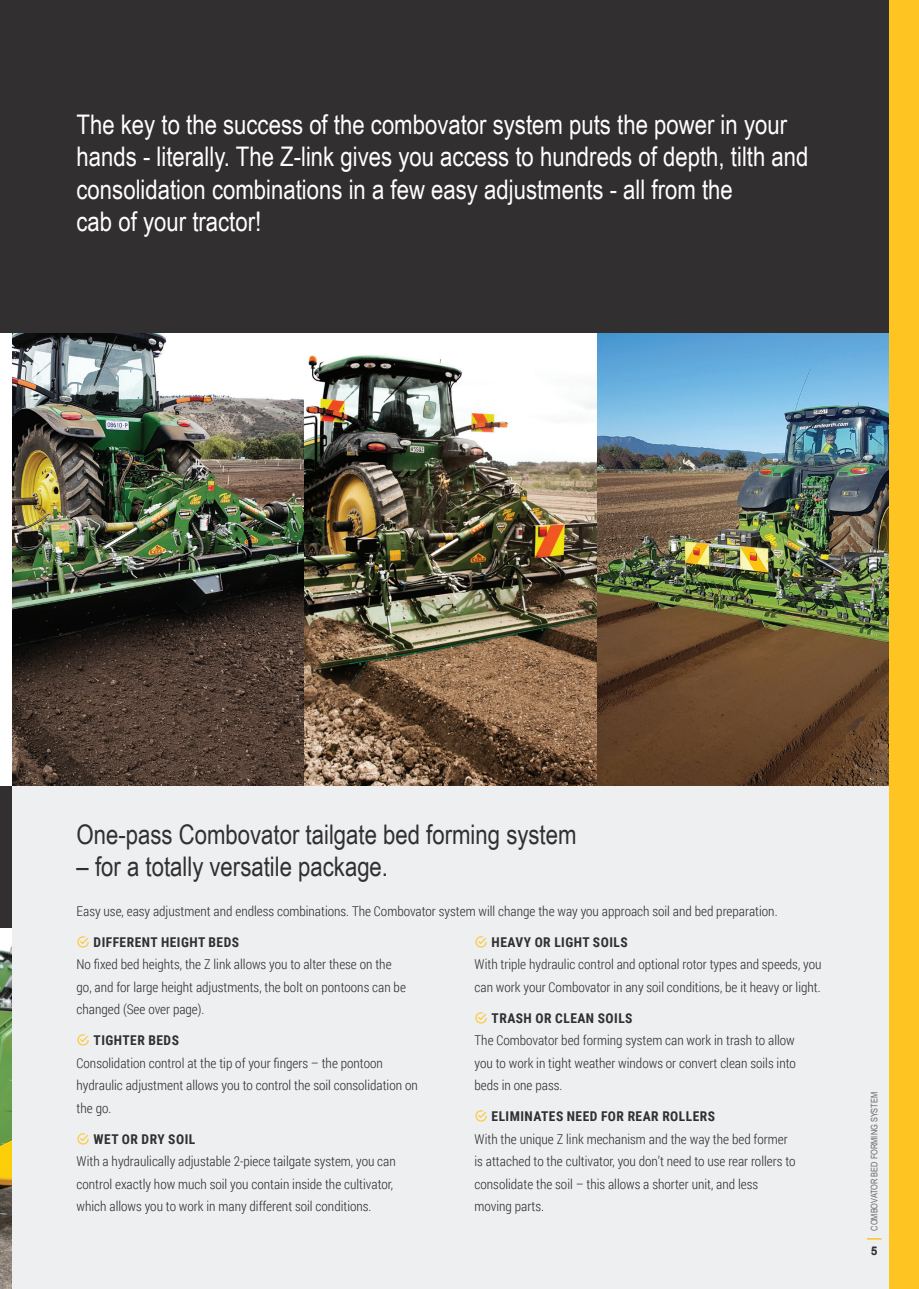
<style>
.page{position:relative;width:919px;height:1289px;background:#fff}
.page>*{position:absolute;margin:0;border:0;box-sizing:border-box;transform-origin:0 0}
.t1{font:27px/32.4px "Arial Narrow";color:#fff}
.t2{font:27px "Arial Narrow";color:#312f30}
.t3{font:300 13.5px/22.5px "Roboto Condensed";color:#312f30}
.t4{font:700 12px "Arial";color:#312f30}
.t5{font:9px "Arial Narrow";color:#66676a}
.s1{color:#fec733}
.s2{font-weight:700}
</style>
<div class="page">
<img style="left:0;top:928px;width:13px;height:360px">
<div style="left:0;top:786px;width:13px;height:142px;background:#312f30"></div>
<img style="left:13px;top:332px;width:876px;height:454px">
<img style="left:305px;top:332px;width:292px;height:454px">
<div style="left:0;top:0;width:918px;height:332px;background:#312f30"></div>
<div style="left:13px;top:786px;width:905px;height:502px;background:#edeff0"></div>
<svg style="left:867px;top:1238px;width:14px;height:1px"></svg>
<div style="left:889px;top:0;width:29px;height:1288px;background:#fec422"></div>
<h1 class="t1" style="left:77px;top:107px;width:733px">The key to the success of the combovator system puts the power in your hands - literally. The Z-link gives you access to hundreds of depth, tilth and consolidation combinations in a few easy adjustments - all from the<br>cab of your tractor!</h1>
<h1 class="t2" style="left:77px;top:814px;width:501px">One-pass Combovator tailgate bed forming system</h1>
<h1 class="t2" style="left:77px;top:846px;width:313px">– for a totally versatile package.</h1>
<p class="t3" style="left:77px;top:899px;width:702px">Easy use, easy adjustment and endless combinations. The Combovator system will change the way you approach soil and bed preparation.</p>
<p class="t3" style="left:77px;top:930px;width:331px"><span class="s1">✔</span> <span class="s2">DIFFERENT HEIGHT BEDS<br></span>No fixed bed heights, the Z link allows you to alter these on the go, and for large height adjustments, the bolt on pontoons can be changed (See over page).</p>
<p class="t3" style="left:77px;top:1028px;width:343px"><span class="s1">✔</span> <span class="s2">TIGHTER BEDS<br></span>Consolidation control at the tip of your fingers – the pontoon hydraulic adjustment allows you to control the soil consolidation on the go.</p>
<p class="t3" style="left:77px;top:1127px;width:321px"><span class="s1">✔</span> <span class="s2">WET OR DRY SOIL<br></span>With a hydraulically adjustable 2-piece tailgate system, you can control exactly how much soil you contain inside the cultivator, which allows you to work in many different soil conditions.</p>
<p class="t3" style="left:474px;top:930px;width:348px"><span class="s1">✔</span> <span class="s2">HEAVY OR LIGHT SOILS<br></span>With triple hydraulic control and optional rotor types and speeds, you can work your Combovator in any soil conditions, be it heavy or light.</p>
<p class="t3" style="left:474px;top:1006px;width:323px"><span class="s1">✔</span> <span class="s2">TRASH OR CLEAN SOILS<br></span>The Combovator bed forming system can work in trash to allow you to work in tight weather windows or convert clean soils into beds in one pass.</p>
<p class="t3" style="left:474px;top:1104px;width:322px"><span class="s1">✔</span> <span class="s2">ELIMINATES NEED FOR REAR ROLLERS<br></span>With the unique Z link mechanism and the way the bed former is attached to the cultivator, you don’t need to use rear rollers to consolidate the soil – this allows a shorter unit, and less moving parts.</p>
<p class="t5" style="left:867px;top:1230px;width:140px;rotate:-90deg">COMBOVATOR BED FORMING SYSTEM</p>
<p class="t4" style="left:870px;top:1242px;width:8px">5</p>
</div>
